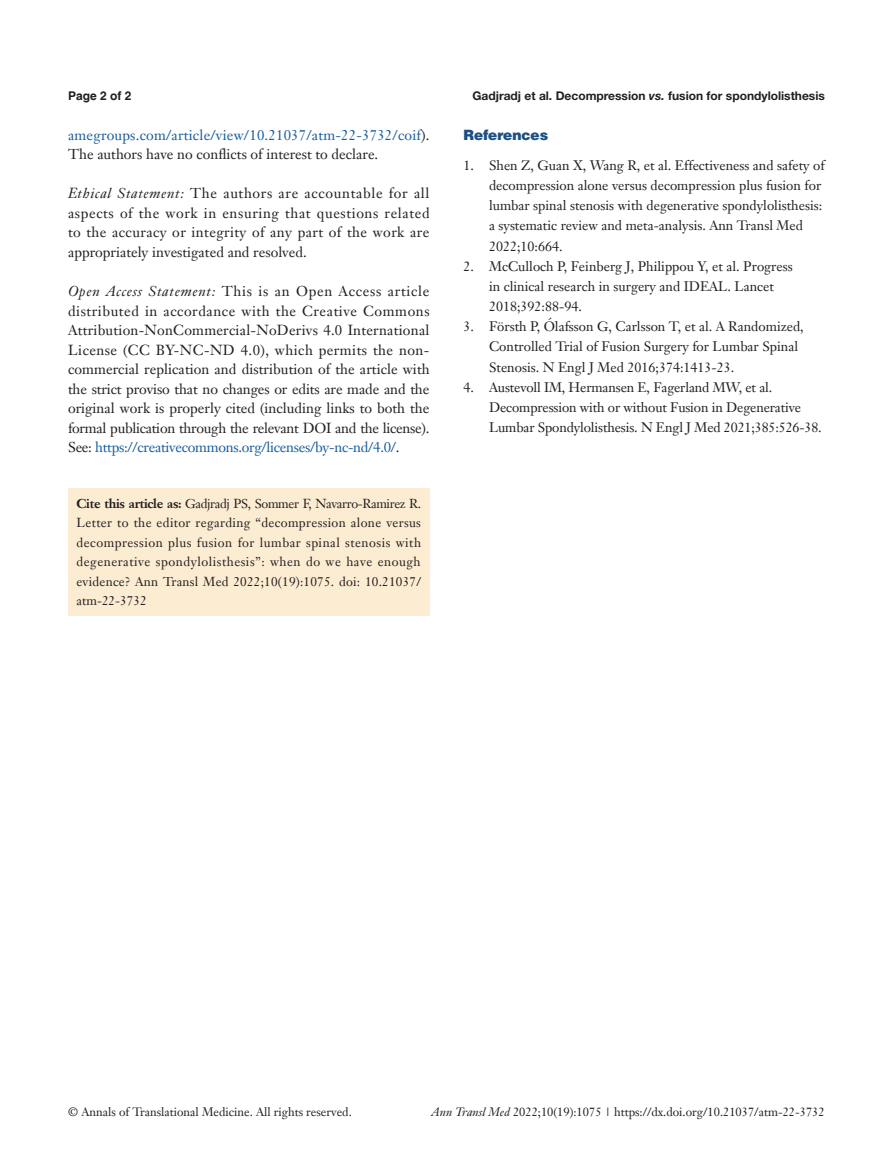
<style>
.page{position:relative;width:893px;height:1170px;background:#fff}
.page>*{position:absolute;margin:0;border:0;box-sizing:border-box;transform-origin:0 0}
.Bzhengwen{font:14.25px/19.5px "Janson Text LT";letter-spacing:-.01em;color:#231f20;text-align:justify}
.Bzhengwen-2{font:14.25px/19.5px "Janson Text LT";letter-spacing:.005em;color:#175d9e}
._1ji-6_5{font:900 14.25px "Helvetica";color:#1c5085}
.Bzhengwen-3{font:13.5px/20.1px "Janson Text LT";color:#231f20}
.Cite{font:12.75px/19.5px "Janson Text LT";letter-spacing:.015em;color:#231f20;text-align:justify}
.ZYdoi{font:12px "Janson Text LT";color:#231f20}
.ZYRunning_title{font:700 12px "Helvetica Neue LT Pro";color:#231f20}
.ZYbanquan{font:12px "Janson Text LT";color:#231f20}
.ZYyema{font:700 12px "Helvetica";color:#231f20}
.s1{font-style:italic}
.s2{color:#231f20}
.s3{color:#175d9e}
.s4{font-weight:700}
</style>
<div class="page">
<div style="left:68px;top:488px;width:361px;height:127px;background:#fcedd2"></div>
<p class="ZYyema" style="left:68px;top:88px;width:65px">Page 2 of 2</p>
<p class="ZYRunning_title" style="left:472px;top:88px;width:354px">Gadjradj et al. Decompression <span class="s1">vs.</span> fusion for spondylolisthesis</p>
<p class="Bzhengwen-2" style="left:68px;top:125px;width:363px">amegroups.com/article/view/10.21037/atm-22-3732/coif<span class="s2">).<br>The authors have no conflicts of interest to declare.</span></p>
<p class="Bzhengwen" style="left:68px;top:184px;width:363px"><span class="s1">Ethical Statement:</span> The authors are accountable for all aspects of the work in ensuring that questions related to the accuracy or integrity of any part of the work are appropriately investigated and resolved.</p>
<p class="Bzhengwen" style="left:68px;top:281px;width:363px"><span class="s1">Open Access Statement:</span> This is an Open Access article distributed in accordance with the Creative Commons Attribution-NonCommercial-NoDerivs 4.0 International License (CC BY-NC-ND 4.0), which permits the non&shy;commercial replication and distribution of the article with the strict proviso that no changes or edits are made and the original work is properly cited (including links to both the formal publication through the relevant DOI and the license).<br>See: <span class="s3">https://creativecommons.org/licenses/by-nc-nd/4.0/</span>.</p>
<p class="Cite" style="left:77px;top:493px;width:346px"><span class="s4">Cite this article as:</span> Gadjradj PS, Sommer F, Navarro-Ramirez R.<br>Letter to the editor regarding “decompression alone versus decompression plus fusion for lumbar spinal stenosis with degenerative spondylolisthesis”: when do we have enough evidence? Ann Transl Med 2022;10(19):1075. doi: 10.21037/ atm-22-3732</p>
<p class="_1ji-6_5" style="left:463px;top:126px;width:86px">References</p>
<p class="Bzhengwen-3" style="left:489px;top:155px;width:337px;text-indent:-26px">1. Shen Z, Guan X, Wang R, et al. Effectiveness and safety of decompression alone versus decompression plus fusion for lumbar spinal stenosis with degenerative spondylolisthesis: a systematic review and meta-analysis. Ann Transl Med 2022;10:664.</p>
<p class="Bzhengwen-3" style="left:489px;top:256px;width:305px;text-indent:-26px">2. McCulloch P, Feinberg J, Philippou Y, et al. Progress in clinical research in surgery and IDEAL. Lancet<br>2018;392:88-94.</p>
<p class="Bzhengwen-3" style="left:489px;top:316px;width:316px;text-indent:-26px">3. Försth P, Ólafsson G, Carlsson T, et al. A Randomized,<br>Controlled Trial of Fusion Surgery for Lumbar Spinal<br>Stenosis. N Engl J Med 2016;374:1413-23.</p>
<p class="Bzhengwen-3" style="left:489px;top:377px;width:334px;text-indent:-26px">4. Austevoll IM, Hermansen E, Fagerland MW, et al.<br>Decompression with or without Fusion in Degenerative<br>Lumbar Spondylolisthesis. N Engl J Med 2021;385:526-38.</p>
<p class="ZYbanquan" style="left:68px;top:1104px;width:285px">© Annals of Translational Medicine. All rights reserved.</p>
<p class="ZYdoi" style="left:432px;top:1104px;width:395px"><span class="s1">Ann Transl Med</span> 2022;10(19):1075 | https://dx.doi.org/10.21037/atm-22-3732</p>
</div>
